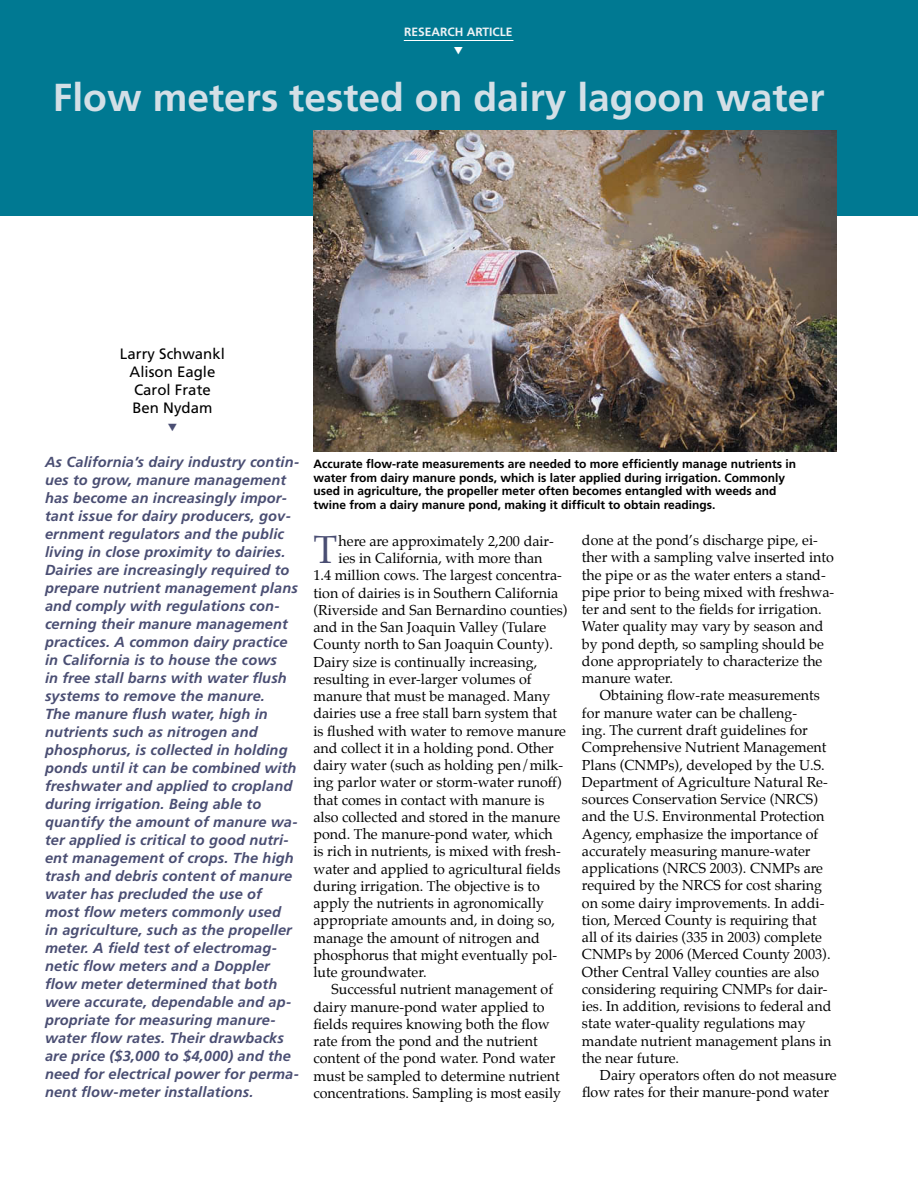
<style>
.page{position:relative;width:918px;height:1188px;background:#fff}
.page>*{position:absolute;margin:0;border:0;box-sizing:border-box;transform-origin:0 0}
.t1{font:700 39px "Frutiger";color:#d3dfe6}
.t2{font:39px "Palatino";color:#4a4e73}
.t3{font:15px/18px "Frutiger";color:#000;text-align:center}
.t4{font:italic 700 14.55px/18px "Frutiger";letter-spacing:.01em;color:#4a4e73}
.t5{font:14.25px/17.2px "Palatino";color:#000}
.t6{font:700 12px/13.5px "Frutiger";color:#000}
.t7{font:700 12px "Frutiger";color:#edf1f4}
</style>
<div class="page">
<div style="left:0;top:0;width:918px;height:216px;background:#007992"></div>
<img style="left:314px;top:131px;width:523px;height:320px">
<hr style="left:404px;top:40px;width:109px;height:1px;background:#fff">
<p class="t7" style="left:404px;top:24px;width:110px">ReSEARCH ARTICLE</p>
<h1 class="t1" style="left:53px;top:75px;width:773px">Flow meters tested on dairy lagoon water</h1>
<p class="t3" style="left:120px;top:345px;width:107px">Larry Schwankl<br>Alison Eagle<br>Carol Frate<br>Ben Nydam</p>
<p class="t4" style="left:45px;top:453px;width:256px">As California’s dairy industry contin&shy;ues to grow, manure management has become an increasingly impor&shy;tant issue for dairy producers, gov&shy;ernment regulators and the public living in close proximity to dairies.<br>Dairies are increasingly required to prepare nutrient management plans and comply with regulations con&shy;cerning their manure management practices. A common dairy practice in California is to house the cows<br>in free stall barns with water flush systems to remove the manure.<br>The manure flush water, high in nutrients such as nitrogen and phosphorus, is collected in holding ponds until it can be combined with freshwater and applied to cropland during irrigation. Being able to quantify the amount of manure wa&shy;ter applied is critical to good nutri&shy;ent management of crops. The high trash and debris content of manure water has precluded the use of most flow meters commonly used<br>in agriculture, such as the propeller meter. A field test of electromag&shy;netic flow meters and a Doppler flow meter determined that both were accurate, dependable and ap&shy;propriate for measuring manure&shy;water flow rates. Their drawbacks are price ($3,000 to $4,000) and the need for electrical power for perma&shy;nent flow-meter installations.</p>
<p class="t6" style="left:314px;top:457px;width:484px">Accurate flow-rate measurements are needed to more efficiently manage nutrients in water from dairy manure ponds, which is later applied during irrigation. Commonly used in agriculture, the propeller meter often becomes entangled with weeds and twine from a dairy manure pond, making it difficult to obtain readings.</p>
<p class="t5" style="left:582px;top:533px;width:254px">done at the pond’s discharge pipe, ei&shy;ther with a sampling valve inserted into the pipe or as the water enters a stand&shy;pipe prior to being mixed with freshwa&shy;ter and sent to the fields for irrigation.<br>Water quality may vary by season and by pond depth, so sampling should be done appropriately to characterize the manure water.</p>
<p class="t5" style="left:582px;top:688px;width:251px;text-indent:18px">Obtaining flow-rate measurements for manure water can be challeng-<br>ing. The current draft guidelines for Comprehensive Nutrient Management Plans (CNMPs), developed by the U.S.<br>Department of Agriculture Natural Re&shy;sources Conservation Service (NRCS) and the U.S. Environmental Protection Agency, emphasize the importance of accurately measuring manure-water applications (NRCS 2003). CNMPs are required by the NRCS for cost sharing on some dairy improvements. In addi&shy;tion, Merced County is requiring that all of its dairies (335 in 2003) complete CNMPs by 2006 (Merced County 2003).<br>Other Central Valley counties are also considering requiring CNMPs for dair&shy;ies. In addition, revisions to federal and state water-quality regulations may mandate nutrient management plans in the near future.</p>
<p class="t5" style="left:582px;top:1068px;width:256px;text-indent:18px">Dairy operators often do not measure flow rates for their manure-pond water</p>
<h1 class="t2" style="left:314px;top:524px;width:25px">T</h1>
<p class="t5" style="left:339px;top:534px;width:217px">here are approximately 2,200 dair-</p>
<p class="t5" style="left:339px;top:551px;width:205px">ies in California, with more than</p>
<p class="t5" style="left:313px;top:568px;width:250px">1.4 million cows. The largest concentra-</p>
<p class="t5" style="left:313px;top:585px;width:246px">tion of dairies is in Southern California</p>
<p class="t5" style="left:313px;top:603px;width:256px">(Riverside and San Bernardino counties)</p>
<p class="t5" style="left:313px;top:620px;width:234px">and in the San Joaquin Valley (Tulare</p>
<p class="t5" style="left:313px;top:637px;width:241px">County north to San Joaquin County).</p>
<p class="t5" style="left:313px;top:654px;width:225px">Dairy size is continually increasing,</p>
<p class="t5" style="left:313px;top:672px;width:220px">resulting in ever-larger volumes of</p>
<p class="t5" style="left:313px;top:689px;width:238px">manure that must be managed. Many</p>
<p class="t5" style="left:313px;top:706px;width:245px">dairies use a free stall barn system that</p>
<p class="t5" style="left:313px;top:723px;width:254px">is flushed with water to remove manure</p>
<p class="t5" style="left:313px;top:741px;width:242px">and collect it in a holding pond. Other</p>
<p class="t5" style="left:313px;top:758px;width:251px">dairy water (such as holding pen/milk-</p>
<p class="t5" style="left:313px;top:775px;width:250px">ing parlor water or storm-water runoff)</p>
<p class="t5" style="left:313px;top:792px;width:233px">that comes in contact with manure is</p>
<p class="t5" style="left:313px;top:810px;width:248px">also collected and stored in the manure</p>
<p class="t5" style="left:313px;top:827px;width:241px">pond. The manure-pond water, which</p>
<p class="t5" style="left:313px;top:844px;width:249px">is rich in nutrients, is mixed with fresh-</p>
<p class="t5" style="left:313px;top:861px;width:248px">water and applied to agricultural fields</p>
<p class="t5" style="left:313px;top:879px;width:228px">during irrigation. The objective is to</p>
<p class="t5" style="left:313px;top:896px;width:232px">apply the nutrients in agronomically</p>
<p class="t5" style="left:313px;top:913px;width:243px">appropriate amounts and, in doing so,</p>
<p class="t5" style="left:313px;top:930px;width:228px">manage the amount of nitrogen and</p>
<p class="t5" style="left:313px;top:948px;width:245px">phosphorus that might eventually pol-</p>
<p class="t5" style="left:314px;top:965px;width:115px">lute groundwater.</p>
<p class="t5" style="left:331px;top:982px;width:223px">Successful nutrient management of</p>
<p class="t5" style="left:314px;top:999px;width:233px">dairy manure-pond water applied to</p>
<p class="t5" style="left:314px;top:1017px;width:238px">fields requires knowing both the flow</p>
<p class="t5" style="left:314px;top:1034px;width:226px">rate from the pond and the nutrient</p>
<p class="t5" style="left:314px;top:1051px;width:243px">content of the pond water. Pond water</p>
<p class="t5" style="left:314px;top:1068px;width:248px">must be sampled to determine nutrient</p>
<p class="t5" style="left:314px;top:1086px;width:249px">concentrations. Sampling is most easily</p>
</div>
